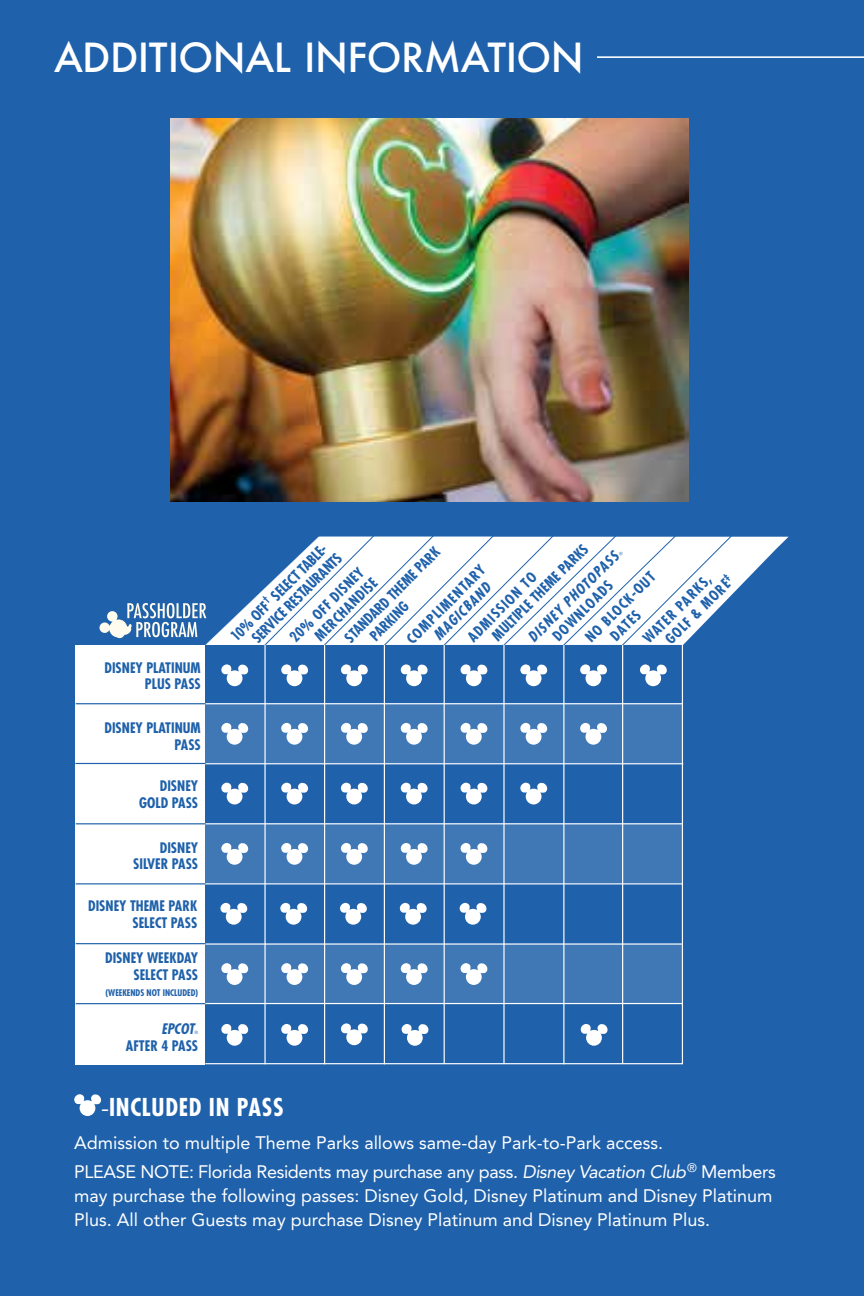
<style>
.page{position:relative;width:864px;height:1296px;background:#1f61aa}
.page>*{position:absolute;margin:0;border:0;box-sizing:border-box;transform-origin:0 0}
.t1{font:500 39px "Futura";letter-spacing:-.015em;color:#fff}
.t2{font:700 condensed 24px "Futura Std";letter-spacing:.03em;color:#fff}
.t3{font:18px/28.8px "Avenir LT Std";color:#fff}
.t4{font:700 condensed 16.2px "Futura Std";color:#1f61aa}
.t5{font:700 condensed 14.4px/16.5px "Futura Std";color:#1f61aa;text-align:right}
.t6{font:700 condensed 14.1px/16.5px "Futura Std";color:#1f61aa;text-align:right}
.t7{font:italic 700 condensed 14.1px "Futura Std";color:#1f61aa}
.t8{font:700 condensed 9px "Futura Std";color:#1f61aa}
.t9{font:5.4px "Avenir";color:#1f61aa}
.t10{font:4.5px "Avenir";color:#1f61aa}
.s1{font-size:14.4px}
.s2{font-family:"Avenir LT Std";font-weight:400;font-stretch:normal}
.s3{font-style:italic}
</style>
<div class="page">
<svg style="left:74px;top:1094px;width:27px;height:22px"></svg>
<svg style="left:736px;top:537px;width:52px;height:54px"></svg>
<div style="left:205px;top:704px;width:477px;height:59px;background:#4078b6"></div>
<div style="left:205px;top:824px;width:477px;height:59px;background:#4078b6"></div>
<div style="left:205px;top:944px;width:478px;height:59px;background:#4078b6"></div>
<div style="left:75px;top:645px;width:130px;height:419px;background:#fff"></div>
<hr style="left:205px;top:703px;width:477px;height:1px;background:#fff">
<hr style="left:205px;top:763px;width:478px;height:1px;background:#fff">
<hr style="left:205px;top:823px;width:477px;height:1px;background:#fff">
<hr style="left:205px;top:883px;width:477px;height:1px;background:#fff">
<hr style="left:205px;top:1003px;width:477px;height:1px;background:#fff">
<hr style="left:205px;top:943px;width:477px;height:2px;background:#fff">
<hr style="left:76px;top:703px;width:129px;height:1px;background:#1f61aa">
<hr style="left:75px;top:763px;width:130px;height:1px;background:#1f61aa">
<hr style="left:76px;top:823px;width:129px;height:1px;background:#1f61aa">
<hr style="left:76px;top:883px;width:129px;height:1px;background:#1f61aa">
<hr style="left:76px;top:943px;width:129px;height:1px;background:#1f61aa">
<hr style="left:76px;top:1003px;width:129px;height:1px;background:#1f61aa">
<svg style="left:400px;top:664px;width:28px;height:22px"></svg>
<svg style="left:341px;top:664px;width:27px;height:22px"></svg>
<svg style="left:281px;top:664px;width:27px;height:22px"></svg>
<svg style="left:221px;top:664px;width:28px;height:22px"></svg>
<svg style="left:460px;top:664px;width:28px;height:22px"></svg>
<svg style="left:520px;top:664px;width:28px;height:22px"></svg>
<svg style="left:580px;top:664px;width:27px;height:22px"></svg>
<svg style="left:640px;top:664px;width:27px;height:22px"></svg>
<svg style="left:400px;top:723px;width:28px;height:22px"></svg>
<svg style="left:341px;top:723px;width:27px;height:22px"></svg>
<svg style="left:281px;top:723px;width:27px;height:22px"></svg>
<svg style="left:221px;top:723px;width:28px;height:22px"></svg>
<svg style="left:460px;top:723px;width:28px;height:22px"></svg>
<svg style="left:520px;top:723px;width:28px;height:22px"></svg>
<svg style="left:580px;top:723px;width:27px;height:22px"></svg>
<svg style="left:400px;top:783px;width:28px;height:21px"></svg>
<svg style="left:341px;top:783px;width:27px;height:21px"></svg>
<svg style="left:281px;top:783px;width:27px;height:21px"></svg>
<svg style="left:221px;top:783px;width:28px;height:21px"></svg>
<svg style="left:460px;top:783px;width:28px;height:21px"></svg>
<svg style="left:520px;top:783px;width:28px;height:21px"></svg>
<svg style="left:400px;top:843px;width:28px;height:22px"></svg>
<svg style="left:400px;top:903px;width:27px;height:22px"></svg>
<svg style="left:341px;top:843px;width:27px;height:22px"></svg>
<svg style="left:340px;top:903px;width:27px;height:22px"></svg>
<svg style="left:281px;top:843px;width:27px;height:22px"></svg>
<svg style="left:280px;top:903px;width:27px;height:22px"></svg>
<svg style="left:221px;top:843px;width:28px;height:22px"></svg>
<svg style="left:220px;top:903px;width:28px;height:22px"></svg>
<svg style="left:460px;top:843px;width:28px;height:22px"></svg>
<svg style="left:459px;top:903px;width:28px;height:22px"></svg>
<svg style="left:341px;top:1023px;width:27px;height:22px"></svg>
<svg style="left:281px;top:1024px;width:27px;height:22px"></svg>
<svg style="left:221px;top:1024px;width:28px;height:22px"></svg>
<svg style="left:580px;top:1024px;width:28px;height:22px"></svg>
<hr style="left:444px;top:645px;width:1px;height:419px;background:#fff">
<hr style="left:384px;top:645px;width:1px;height:419px;background:#fff">
<hr style="left:324px;top:645px;width:1px;height:419px;background:#fff">
<hr style="left:264px;top:645px;width:2px;height:419px;background:#fff">
<hr style="left:503px;top:645px;width:2px;height:419px;background:#fff">
<hr style="left:563px;top:645px;width:1px;height:419px;background:#fff">
<hr style="left:622px;top:645px;width:1px;height:419px;background:#fff">
<hr style="left:682px;top:645px;width:1px;height:419px;background:#fff">
<svg style="left:400px;top:963px;width:28px;height:22px"></svg>
<svg style="left:341px;top:963px;width:27px;height:22px"></svg>
<svg style="left:281px;top:963px;width:27px;height:22px"></svg>
<svg style="left:221px;top:963px;width:28px;height:22px"></svg>
<svg style="left:460px;top:963px;width:28px;height:22px"></svg>
<svg style="left:401px;top:1024px;width:28px;height:22px"></svg>
<hr style="left:205px;top:1063px;width:477px;height:1px;background:#fff">
<img style="left:170px;top:119px;width:519px;height:382px">
<hr style="left:597px;top:56px;width:267px;height:2px;background:#fff">
<svg style="left:99px;top:536px;width:637px;height:113px"></svg>
<h1 class="t1" style="left:54px;top:31px;width:531px">ADDITIONAL INFORMATION</h1>
<p class="t6" style="left:105px;top:659px;width:98px">DISNEY PLATINUM<br>PLUS PASS</p>
<p class="t6" style="left:105px;top:720px;width:98px">DISNEY PLATINUM<br>PASS</p>
<p class="t6" style="left:139px;top:778px;width:60px">DISNEY<br>GOLD PASS</p>
<p class="t6" style="left:133px;top:839px;width:67px">DISNEY<br>SILVER PASS</p>
<p class="t6" style="left:88px;top:898px;width:111px">DISNEY THEME PARK<br>SELECT PASS</p>
<p class="t6" style="left:105px;top:950px;width:95px">DISNEY WEEKDAY<br>SELECT PASS</p>
<p class="t8" style="left:106px;top:987px;width:94px">(WEEKENDS NOT INCLUDED)</p>
<p class="t7" style="left:162px;top:1020px;width:35px">EPCOT</p>
<p class="t10" style="left:195px;top:1030px;width:5px">®</p>
<p class="t6" style="left:126px;top:1037px;width:74px">AFTER 4 PASS</p>
<p class="t9" style="left:162px;top:1026px;width:6px">®</p>
<p class="t4" style="left:84px;top:1034px;width:84px">AFTER 4 PASS</p>
<p class="t5" style="left:237px;top:623px;width:122px;rotate:-45deg">SELECT TABLE-<br>SERVICE RESTAURANTS</p>
<p class="t6" style="left:477px;top:621px;width:131px;text-align:left;text-indent:-18px;rotate:-45deg">ADMISSION TO<br>MULTIPLE THEME PARKS</p>
<p class="t6" style="left:355px;top:621px;width:110px;text-align:left;text-indent:-19px;rotate:-45deg">STANDARD THEME PARK<br>PARKING</p>
<p class="t7" style="left:524px;top:633px;width:123px;rotate:-45deg">DISNEY PHOTOPASS</p>
<p class="t6" style="left:403px;top:635px;width:106px;rotate:-45deg">COMPLIMENTARY</p>
<p class="t6" style="left:286px;top:634px;width:102px;rotate:-45deg">20% OFF DISNEY<br>MERCHANDISE</p>
<p class="t6" style="left:562px;top:614px;width:93px;line-height:24.3px;text-align:left;text-indent:-22px;rotate:-45deg">DOWNLOADS<br>NO BLOCK-OUT</p>
<p class="t6" style="left:619px;top:614px;width:91px;line-height:24.9px;text-align:left;text-indent:-21px;rotate:-45deg">DATES<br>WATER PARKS,</p>
<p class="t6" style="left:662px;top:636px;width:86px;rotate:-45deg">GOLF &amp; MORE</p>
<p class="t7" style="left:430px;top:632px;width:76px;rotate:-45deg">MAGICBAND</p>
<p class="t6" style="left:227px;top:633px;width:50px;rotate:-45deg">10% <span class="s1">OFF</span></p>
<h2 class="t2" style="left:101px;top:1092px;width:184px"><span class="s2">-</span>INCLUDED IN PASS</h2>
<p class="t3" style="left:74px;top:1129px;width:703px">Admission to multiple Theme Parks allows same-day Park-to-Park access.<br>PLEASE NOTE: Florida Residents may purchase any pass. <span class="s3">Disney Vacation Club</span><sup>®</sup> Members</p>
<p class="t3" style="left:74px;top:1184px;width:700px;line-height:24px">may purchase the following passes: Disney Gold, Disney Platinum and Disney Platinum<br>Plus. All other Guests may purchase Disney Platinum and Disney Platinum Plus.</p>
</div>
